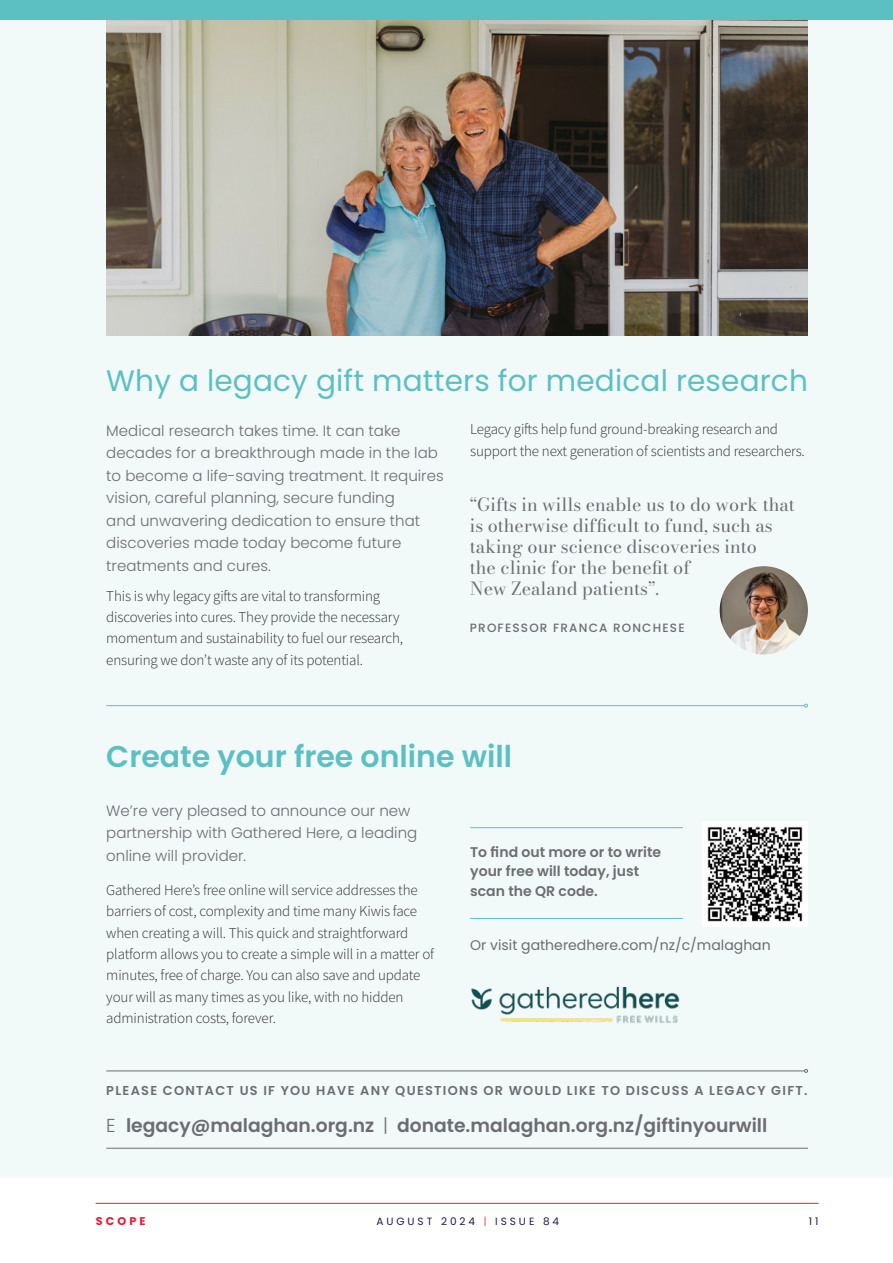
<style>
.page{position:relative;width:893px;height:1263px;background:#fff}
.page>*{position:absolute;margin:0;border:0;box-sizing:border-box;transform-origin:0 0}
.t1{font:600 30px "Poppins";color:#5cc0c3}
.t2{font:29.55px "Poppins";letter-spacing:.005em;color:#5cc0c3}
.Body_Small{font:600 18.75px "Poppins";color:#6c6d70}
.t3{font:18px/21px "Bodoni Moda";color:#6c6d70}
.Scope_Body{font:300 15px/21.3px "Source Sans Pro";letter-spacing:-.01em;color:#312f30}
.Scope_Intro{font:300 15px/22.5px "Poppins";color:#6c6d70}
.Pull-out{font:600 14.1px/19.4px "Poppins";color:#6c6d70}
.Pull-out-2{font:14.1px "Poppins";color:#6c6d70}
.t4{font:600 12.9px "Poppins";letter-spacing:.1em;color:#6c6d70}
.t5{font:500 12px "Poppins";letter-spacing:.1em;color:#6c6d70}
.t6{font:700 11.25px "Poppins";letter-spacing:.28em;color:#ed1a33}
.t7{font:10.5px "Poppins";letter-spacing:.28em;color:#1c1a54}
.s1{font-weight:300}
.s2{font-weight:300;color:#ed1a33}
</style>
<div class="page">
<div style="left:0;top:0;width:893px;height:1178px;background:#f2f9f9"></div>
<hr style="left:96px;top:1203px;width:723px;height:1px;background:#ed1a33">
<img style="left:106px;top:19px;width:702px;height:317px">
<div style="left:0;top:0;width:893px;height:19px;background:#5cc0c3"></div>
<img style="left:471px;top:987px;width:209px;height:36px">
<hr style="left:106px;top:1071px;width:698px;height:1px;background:#6c6d70">
<svg style="left:804px;top:1069px;width:4px;height:4px"></svg>
<hr style="left:106px;top:1148px;width:702px;height:1px;background:#6c6d70">
<img style="left:720px;top:566px;width:88px;height:88px;border-radius:44px">
<img style="left:703px;top:821px;width:105px;height:105px">
<hr style="left:470px;top:918px;width:213px;height:1px;background:#5cc0c3">
<hr style="left:470px;top:827px;width:213px;height:1px;background:#5cc0c3">
<hr style="left:106px;top:705px;width:698px;height:1px;background:#5cc0c3">
<h1 class="t2" style="left:106px;top:364px;width:703px">Why a legacy gift matters for medical research</h1>
<p class="Scope_Intro" style="left:106px;top:419px;width:339px">Medical research takes time. It can take decades for a breakthrough made in the lab to become a life-saving treatment. It requires vision, careful planning, secure funding<br>and unwavering dedication to ensure that discoveries made today become future treatments and cures.</p>
<p class="Scope_Body" style="left:106px;top:585px;width:298px">This is why legacy gifts are vital to transforming discoveries into cures. They provide the necessary momentum and sustainability to fuel our research, ensuring we don’t waste any of its potential.</p>
<p class="Scope_Body" style="left:470px;top:419px;width:336px">Legacy gifts help fund ground-breaking research and support the next generation of scientists and researchers.</p>
<p class="t3" style="left:470px;top:493px;width:326px">“Gifts in wills enable us to do work that is otherwise difficult to fund, such as taking our science discoveries into<br>the clinic for the benefit of<br>New Zealand patients”.</p>
<p class="t5" style="left:470px;top:620px;width:216px">PROFESSOR FRANCA RONCHESE</p>
<h1 class="t1" style="left:106px;top:739px;width:407px">Create your free online will</h1>
<p class="Scope_Intro" style="left:106px;top:799px;width:312px">We’re very pleased to announce our new partnership with Gathered Here, a leading online will provider.</p>
<p class="Scope_Body" style="left:106px;top:879px;width:329px">Gathered Here’s free online will service addresses the barriers of cost, complexity and time many Kiwis face when creating a will. This quick and straightforward platform allows you to create a simple will in a matter of minutes, free of charge. You can also save and update your will as many times as you like, with no hidden administration costs, forever.</p>
<p class="Pull-out" style="left:470px;top:842px;width:192px">To find out more or to write your free will today, just scan the QR code.</p>
<p class="Pull-out-2" style="left:470px;top:937px;width:302px">Or visit gatheredhere.com/nz/c/malaghan</p>
<p class="t4" style="left:106px;top:1083px;width:703px">PLEASE CONTACT US IF YOU HAVE ANY QUESTIONS OR WOULD LIKE TO DISCUSS A LEGACY GIFT.</p>
<p class="Body_Small" style="left:106px;top:1114px;width:663px"><span class="s1">E</span> legacy@malaghan.org.nz <span class="s1">|</span> donate.malaghan.org.nz/giftinyourwill</p>
<p class="t6" style="left:96px;top:1215px;width:52px">SCOPE</p>
<p class="t7" style="left:376px;top:1215px;width:184px">AUGUST 2024 <span class="s2">|</span> ISSUE 84</p>
<p class="t7" style="left:809px;top:1215px;width:11px">1 1</p>
</div>
